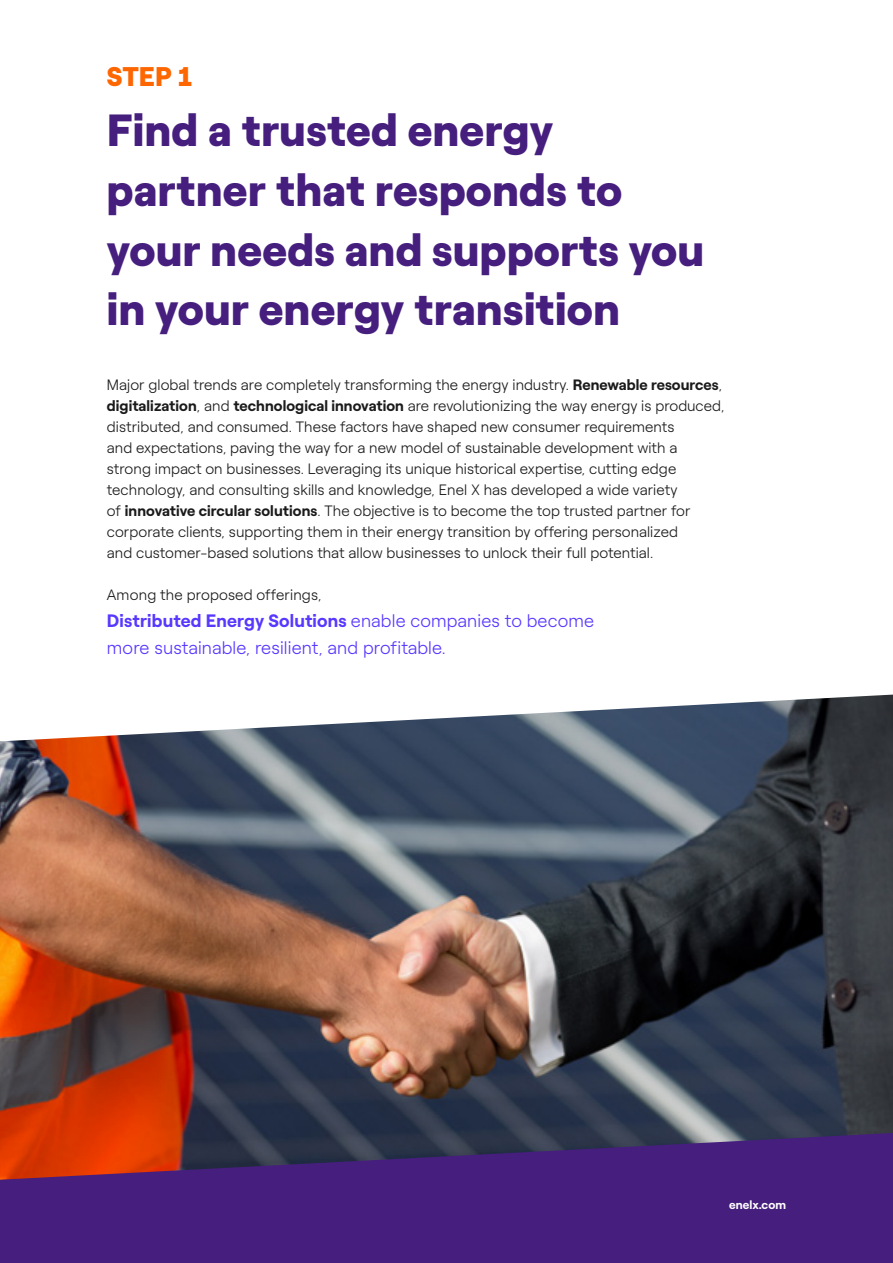
<style>
.page{position:relative;width:893px;height:1263px;background:#fff}
.page>*{position:absolute;margin:0;border:0;box-sizing:border-box;transform-origin:0 0}
.t1{font:900 45px/60px "Roobert ENEL";letter-spacing:.005em;color:#461e7d}
.t2{font:900 27px "Roobert ENEL";color:#fd6600}
.t3{font:300 18px/27px "Roobert ENEL";letter-spacing:.01em;color:#5738ff}
.t4{font:300 15px/21px "Roobert ENEL";letter-spacing:.005em;color:#1a1a1a}
.t5{font:700 12px "Roobert ENEL";letter-spacing:.005em;color:#fff}
.s1{font-weight:700}
</style>
<div class="page">
<img style="left:0;top:695px;width:893px;height:437px">
<svg style="left:0;top:1132px;width:893px;height:131px;background:#4e236f"></svg>
<h2 class="t2" style="left:107px;top:55px;width:88px">Step 1</h2>
<h1 class="t1" style="left:107px;top:96px;width:599px">Find a trusted energy partner that responds to your needs and supports you in your energy transition</h1>
<p class="t4" style="left:107px;top:373px;width:619px">Major global trends are completely transforming the energy industry. <span class="s1">Renewable resources</span>, <span class="s1">digitalization</span>, and <span class="s1">technological innovation</span> are revolutionizing the way energy is produced, distributed, and consumed. These factors have shaped new consumer requirements<br>and expectations, paving the way for a new model of sustainable development with a strong impact on businesses. Leveraging its unique historical expertise, cutting edge technology, and consulting skills and knowledge, Enel X has developed a wide variety<br>of <span class="s1">innovative circular solutions</span>. The objective is to become the top trusted partner for corporate clients, supporting them in their energy transition by offering personalized<br>and customer-based solutions that allow businesses to unlock their full potential.</p>
<p class="t4" style="left:107px;top:583px;width:216px">Among the proposed offerings,</p>
<p class="t3" style="left:107px;top:606px;width:489px"><span class="s1">Distributed Energy Solutions</span> enable companies to become more sustainable, resilient, and profitable.</p>
<p class="t5" style="left:729px;top:1195px;width:58px">enelx.com</p>
</div>
